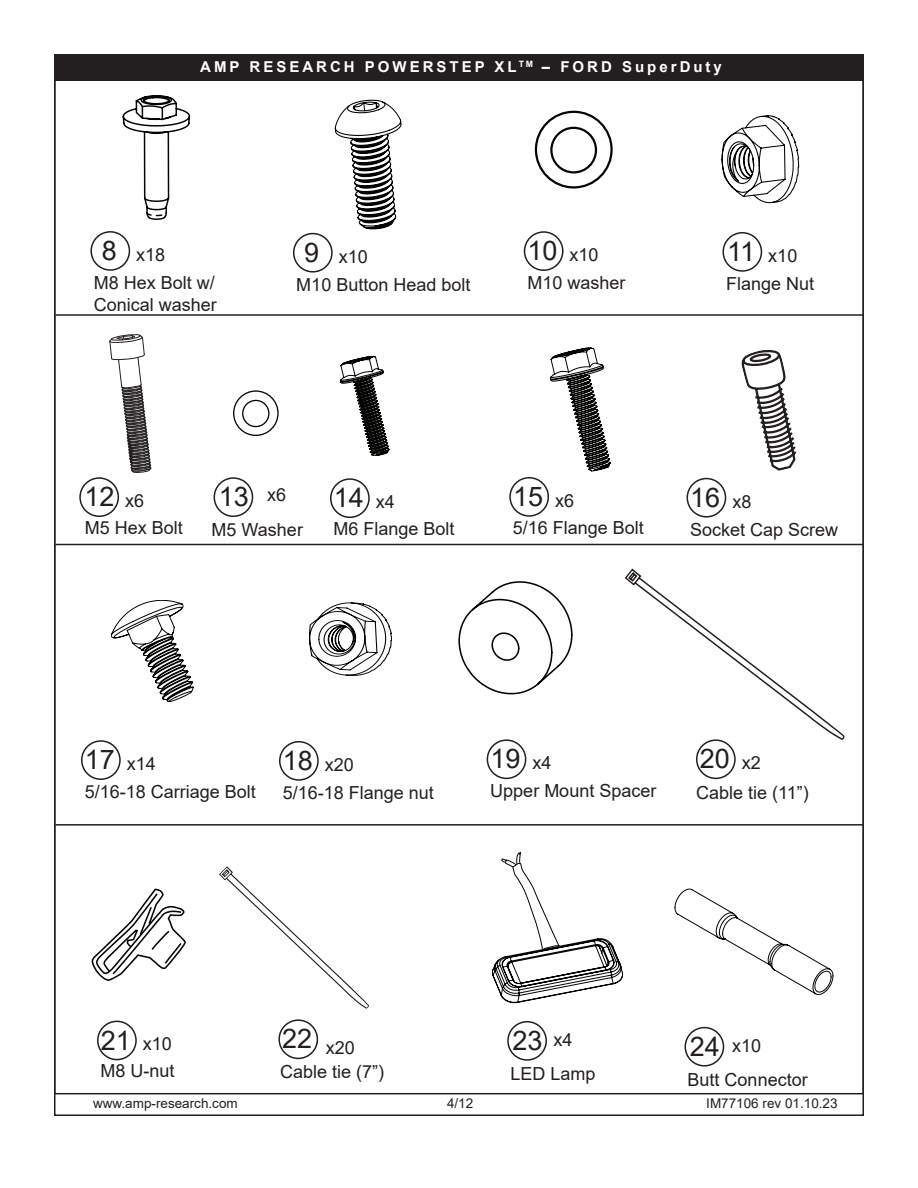
<style>
.page{position:relative;width:918px;height:1188px;background:#fff}
.page>*{position:absolute;margin:0;border:0;box-sizing:border-box;transform-origin:0 0}
.t1{font:27px "Arial";color:#231f20}
.t2{font:18px/26.7px "Arial";color:#231f20}
.t3{font:700 15px "Arial";letter-spacing:.2em;color:#fff}
.t4{font:13.5px "Arial";color:#231f20}
.s1{font-size:27px}
.s2{font-size:18px}
</style>
<div class="page">
<div style="left:54px;top:55px;width:809px;height:26px;background:#231f20"></div>
<div style="left:687px;top:478px;width:39px;height:40px;border:2px solid #231f20;border-radius:50%"></div>
<div style="left:696px;top:739px;width:40px;height:40px;border:2px solid #231f20;border-radius:50%"></div>
<svg style="left:625px;top:568px;width:220px;height:172px"></svg>
<svg style="left:741px;top:349px;width:56px;height:122px"></svg>
<svg style="left:219px;top:866px;width:150px;height:143px"></svg>
<div style="left:278px;top:1019px;width:40px;height:40px;border:2px solid #231f20;border-radius:50%"></div>
<div style="left:507px;top:1021px;width:40px;height:40px;border:2px solid #231f20;border-radius:50%"></div>
<svg style="left:492px;top:851px;width:131px;height:152px"></svg>
<div style="left:509px;top:477px;width:40px;height:40px;border:2px solid #231f20;border-radius:50%"></div>
<div style="left:214px;top:477px;width:39px;height:40px;border:2px solid #231f20;border-radius:50%"></div>
<svg style="left:233px;top:390px;width:46px;height:46px"></svg>
<div style="left:79px;top:477px;width:40px;height:40px;border:2px solid #231f20;border-radius:50%"></div>
<div style="left:685px;top:1027px;width:39px;height:40px;border:2px solid #231f20;border-radius:50%"></div>
<svg style="left:675px;top:889px;width:158px;height:106px"></svg>
<svg style="left:109px;top:334px;width:42px;height:139px"></svg>
<div style="left:330px;top:478px;width:40px;height:40px;border:2px solid #231f20;border-radius:50%"></div>
<svg style="left:550px;top:347px;width:61px;height:125px"></svg>
<div style="left:487px;top:739px;width:39px;height:40px;border:2px solid #231f20;border-radius:50%"></div>
<svg style="left:458px;top:581px;width:115px;height:114px"></svg>
<div style="left:81px;top:740px;width:40px;height:40px;border:2px solid #231f20;border-radius:50%"></div>
<div style="left:279px;top:741px;width:40px;height:40px;border:2px solid #231f20;border-radius:50%"></div>
<svg style="left:340px;top:356px;width:49px;height:100px"></svg>
<svg style="left:535px;top:111px;width:78px;height:78px"></svg>
<svg style="left:722px;top:115px;width:77px;height:88px"></svg>
<div style="left:524px;top:231px;width:40px;height:40px;border:2px solid #231f20;border-radius:50%"></div>
<div style="left:722px;top:232px;width:40px;height:40px;border:2px solid #231f20;border-radius:50%"></div>
<svg style="left:92px;top:889px;width:94px;height:92px"></svg>
<div style="left:97px;top:1021px;width:40px;height:39px;border:2px solid #231f20;border-radius:50%"></div>
<svg style="left:123px;top:95px;width:67px;height:125px"></svg>
<div style="left:90px;top:231px;width:40px;height:40px;border:2px solid #231f20;border-radius:50%"></div>
<div style="left:293px;top:233px;width:40px;height:40px;border:2px solid #231f20;border-radius:50%"></div>
<div style="left:54px;top:54px;width:810px;height:27px;border:2px solid #231f20"></div>
<hr style="left:56px;top:314px;width:808px;height:2px;background:#231f20">
<hr style="left:56px;top:544px;width:807px;height:1px;background:#231f20">
<hr style="left:56px;top:824px;width:807px;height:2px;background:#231f20">
<svg style="left:111px;top:600px;width:83px;height:102px"></svg>
<svg style="left:309px;top:603px;width:83px;height:73px"></svg>
<svg style="left:335px;top:100px;width:66px;height:129px"></svg>
<p class="t3" style="left:200px;top:56px;width:523px">AMP RESEARCH POWERSTEP XL<sup>TM</sup> – FORD SuperDuty</p>
<p class="t2" style="left:94px;top:240px;width:123px;line-height:28.2px;text-indent:8px"><span class="s1">8</span> x18<br>M8 Hex Bolt w/</p>
<p class="t2" style="left:94px;top:291px;width:125px">Conical washer</p>
<p class="t2" style="left:296px;top:242px;width:176px;line-height:28.2px;text-indent:8px"><span class="s1">9</span> x10<br>M10 Button Head bolt</p>
<p class="t2" style="left:528px;top:241px;width:73px"><span class="s1">10</span> x10</p>
<p class="t2" style="left:527px;top:269px;width:100px">M10 washer</p>
<p class="t2" style="left:727px;top:242px;width:72px"><span class="s1">11</span> x10</p>
<p class="t2" style="left:726px;top:270px;width:90px">Flange Nut</p>
<h1 class="t1" style="left:85px;top:478px;width:32px">12</h1>
<p class="t2" style="left:267px;top:481px;width:21px">x6</p>
<h1 class="t1" style="left:219px;top:478px;width:32px">13</h1>
<p class="t2" style="left:212px;top:517px;width:93px">M5 Washer</p>
<p class="t2" style="left:85px;top:487px;width:100px;text-align:center">x6<br>M5 Hex Bolt</p>
<h1 class="t1" style="left:334px;top:479px;width:63px">14 <span class="s2">x4</span></h1>
<p class="t2" style="left:333px;top:515px;width:123px">M6 Flange Bolt</p>
<h1 class="t1" style="left:513px;top:478px;width:63px">15 <span class="s2">x6</span></h1>
<p class="t2" style="left:513px;top:514px;width:133px">5/16 Flange Bolt</p>
<h1 class="t1" style="left:690px;top:479px;width:63px">16 <span class="s2">x8</span></h1>
<p class="t2" style="left:690px;top:516px;width:150px">Socket Cap Screw</p>
<p class="t2" style="left:85px;top:750px;width:73px"><span class="s1">17</span> x14</p>
<p class="t2" style="left:85px;top:778px;width:173px">5/16-18 Carriage Bolt</p>
<p class="t2" style="left:283px;top:751px;width:73px"><span class="s1">18</span> x20</p>
<p class="t2" style="left:283px;top:779px;width:153px">5/16-18 Flange nut</p>
<h1 class="t1" style="left:490px;top:740px;width:63px">19 <span class="s2">x4</span></h1>
<p class="t2" style="left:490px;top:778px;width:168px">Upper Mount Spacer</p>
<h1 class="t1" style="left:700px;top:740px;width:63px">20 <span class="s2">x2</span></h1>
<p class="t2" style="left:696px;top:780px;width:114px">Cable tie (11”)</p>
<p class="t2" style="left:100px;top:1031px;width:76px"><span class="s1">21</span> x10<br>M8 U-nut</p>
<p class="t2" style="left:282px;top:1035px;width:74px"><sup>22</sup> x20</p>
<h1 class="t1" style="left:512px;top:1022px;width:32px">23</h1>
<p class="t2" style="left:510px;top:1060px;width:87px">LED Lamp</p>
<p class="t2" style="left:553px;top:1026px;width:21px">x4</p>
<p class="t2" style="left:280px;top:1058px;width:106px">Cable tie (7”)</p>
<h1 class="t1" style="left:690px;top:1028px;width:32px">24</h1>
<p class="t2" style="left:688px;top:1066px;width:122px">Butt Connector</p>
<p class="t2" style="left:732px;top:1032px;width:31px">x10</p>
<p class="t4" style="left:93px;top:1094px;width:146px">www.amp-research.com</p>
<p class="t4" style="left:447px;top:1094px;width:28px">4/12</p>
<p class="t4" style="left:706px;top:1094px;width:133px">IM77106 rev 01.10.23</p>
</div>
